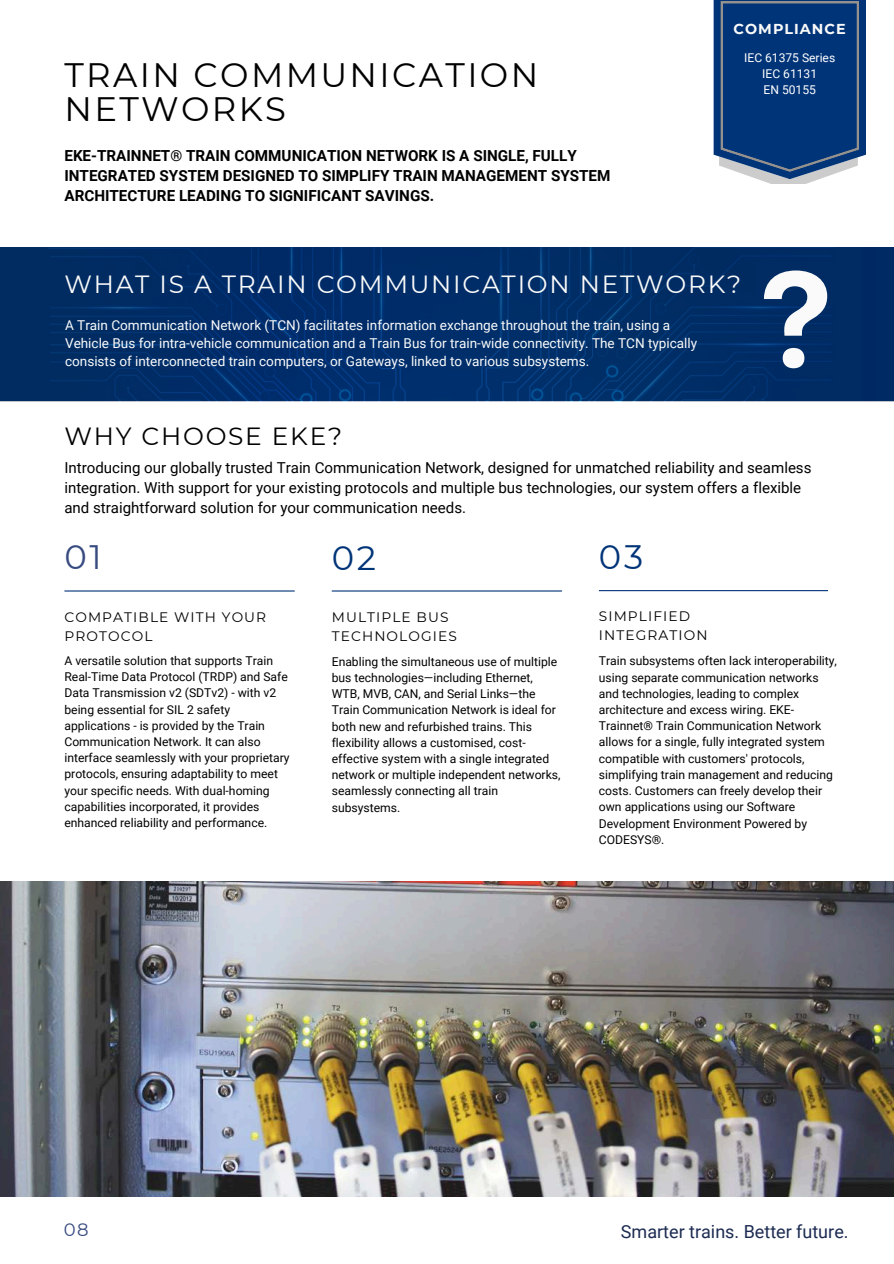
<style>
.page{position:relative;width:894px;height:1264px;background:#fff}
.page>*{position:absolute;margin:0;border:0;box-sizing:border-box;transform-origin:0 0}
.t1{font:33.9px "Montserrat";letter-spacing:.07em;color:#000}
.t2{font:33.9px "Montserrat";color:#003478}
.t3{font:33.9px "Montserrat";color:#374b80}
.t4{font:24.9px "Montserrat";letter-spacing:.07em;color:#fafafa}
.t5{font:24.9px "Montserrat";letter-spacing:.07em;color:#000}
.t6{font:18px "Roboto";color:#1c2b52}
.t7{font:18px "Montserrat";color:#374b80}
.t8{font:700 15.3px/20.2px "Roboto";color:#000}
.t9{font:15px/20.2px "Roboto";color:#000}
.t10{font:700 14.4px "Montserrat";letter-spacing:.07em;color:#fafafa}
.t11{font:13.8px/19.2px "Montserrat";letter-spacing:.08em;color:#000}
.t12{font:13.5px/18px "Roboto";color:#fafafa}
.t13{font:12.15px/16.2px "Roboto";color:#000}
.t14{font:12.15px "Roboto";color:#fff}
</style>
<div class="page">
<img style="left:0;top:247px;width:893px;height:154px">
<hr style="left:64px;top:590px;width:230px;height:1px;background:#003478">
<hr style="left:331px;top:590px;width:231px;height:1px;background:#003478">
<hr style="left:598px;top:590px;width:229px;height:1px;background:#003478">
<svg style="left:763px;top:270px;width:64px;height:98px"></svg>
<img style="left:0;top:881px;width:893px;height:314px">
<svg style="left:713px;top:0;width:152px;height:183px;background:#1c4983"></svg>
<p class="t1" style="left:64px;top:55px;width:475px">TRAIN COMMUNICATION</p>
<p class="t1" style="left:64px;top:88px;width:223px">NETWORKS</p>
<p class="t8" style="left:64px;top:145px;width:547px">EKE-TRAINNET® TRAIN COMMUNICATION NETWORK IS A SINGLE, FULLY<br>INTEGRATED SYSTEM DESIGNED TO SIMPLIFY TRAIN MANAGEMENT SYSTEM<br>ARCHITECTURE LEADING TO SIGNIFICANT SAVINGS.</p>
<h4 class="t10" style="left:733px;top:20px;width:113px">COMPLIANCE</h4>
<p class="t14" style="left:744px;top:50px;width:92px">IEC 61375 Series</p>
<h4 class="t14" style="left:762px;top:66px;width:56px">IEC 61131</h4>
<p class="t14" style="left:763px;top:82px;width:54px">EN 50155</p>
<h5 class="t4" style="left:64px;top:269px;width:678px">WHAT IS A TRAIN COMMUNICATION NETWORK?</h5>
<p class="t12" style="left:65px;top:316px;width:633px">A Train Communication Network (TCN) facilitates information exchange throughout the train, using a<br>Vehicle Bus for intra-vehicle communication and a Train Bus for train-wide connectivity. The TCN typically consists of interconnected train computers, or Gateways, linked to various subsystems.</p>
<h5 class="t5" style="left:64px;top:421px;width:279px">WHY CHOOSE EKE?</h5>
<h5 class="t9" style="left:64px;top:457px;width:748px">Introducing our globally trusted Train Communication Network, designed for unmatched reliability and seamless integration. With support for your existing protocols and multiple bus technologies, our system offers a flexible and straightforward solution for your communication needs.</h5>
<h2 class="t3" style="left:64px;top:536px;width:39px">01</h2>
<h6 class="t2" style="left:331px;top:537px;width:46px">02</h6>
<p class="t2" style="left:598px;top:536px;width:46px">03</p>
<h2 class="t11" style="left:64px;top:607px;width:203px">COMPATIBLE WITH YOUR<br>PROTOCOL</h2>
<p class="t11" style="left:331px;top:607px;width:127px">MULTIPLE BUS<br>TECHNOLOGIES</p>
<p class="t11" style="left:598px;top:606px;width:110px">SIMPLIFIED<br>INTEGRATION</p>
<p class="t13" style="left:64px;top:652px;width:226px">A versatile solution that supports Train Real-Time Data Protocol (TRDP) and Safe Data Transmission v2 (SDTv2) - with v2 being essential for SIL 2 safety applications - is provided by the Train Communication Network. It can also interface seamlessly with your proprietary protocols, ensuring adaptability to meet your specific needs. With dual-homing capabilities incorporated, it provides enhanced reliability and performance.</p>
<p class="t13" style="left:331px;top:653px;width:230px">Enabling the simultaneous use of multiple bus technologies—including Ethernet, WTB, MVB, CAN, and Serial Links—the Train Communication Network is ideal for both new and refurbished trains. This flexibility allows a customised, cost&shy;effective system with a single integrated network or multiple independent networks, seamlessly connecting all train subsystems.</p>
<p class="t13" style="left:598px;top:653px;width:239px">Train subsystems often lack interoperability, using separate communication networks and technologies, leading to complex architecture and excess wiring. EKE-Trainnet® Train Communication Network allows for a single, fully integrated system compatible with customers' protocols, simplifying train management and reducing costs. Customers can freely develop their own applications using our Software Development Environment Powered by CODESYS®.</p>
<p class="t7" style="left:64px;top:1218px;width:26px">08</p>
<p class="t6" style="left:620px;top:1220px;width:229px">Smarter trains. Better future.</p>
</div>
